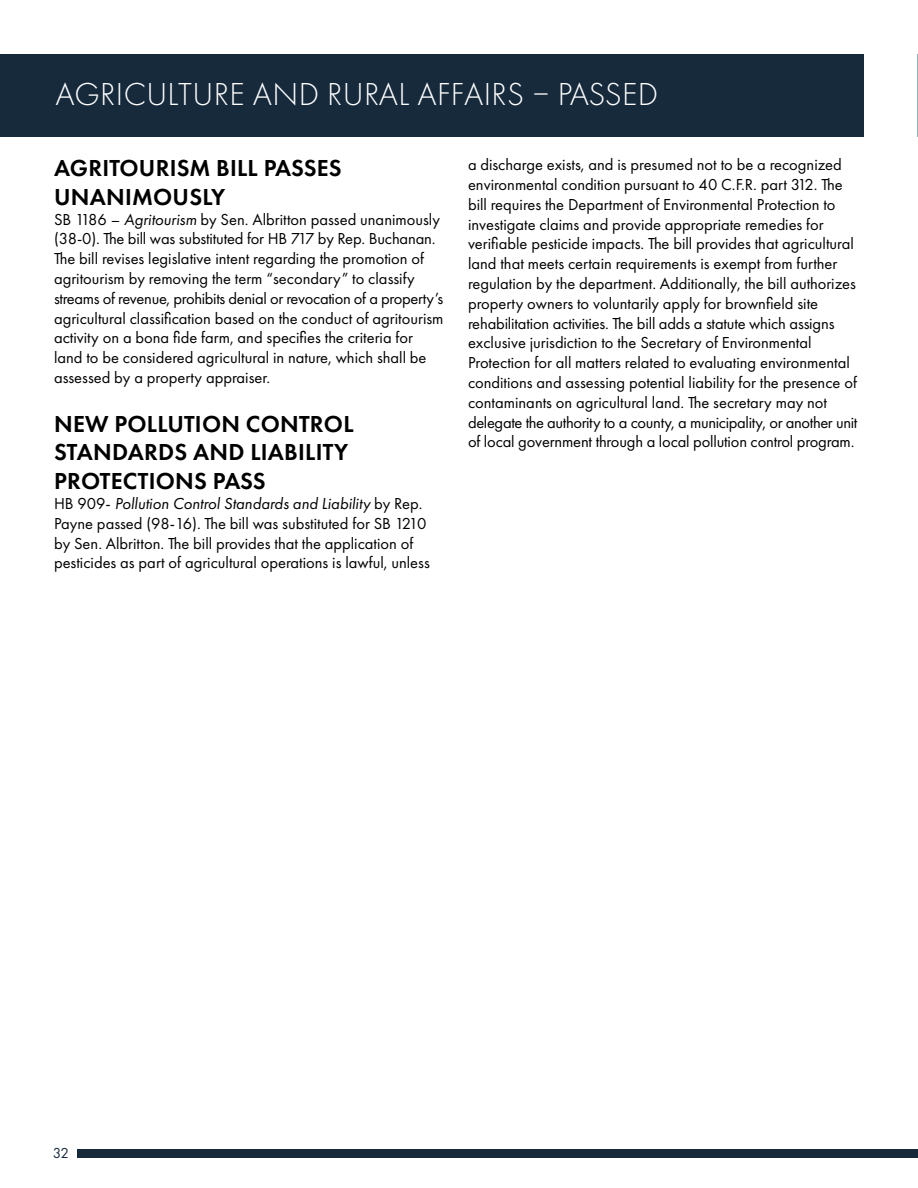
<style>
.page{position:relative;width:918px;height:1188px;background:#fff}
.page>*{position:absolute;margin:0;border:0;box-sizing:border-box;transform-origin:0 0}
.t1{font:300 33px "Futura PT";letter-spacing:.01em;color:#fff}
.t2{font:600 24px/28.8px "Futura PT";letter-spacing:.01em;color:#000}
.t3{font:16.5px/19.8px "Futura PT";color:#000}
.t4{font:15px "Futura PT";color:#162a3c}
.s1{font-style:italic}
</style>
<div class="page">
<div style="left:78px;top:1149px;width:840px;height:9px;background:#162a3c"></div>
<div style="left:0;top:54px;width:864px;height:82px;background:#162a3c"></div>
<hr style="left:917px;top:54px;width:1px;height:82px;background:#89b7bc">
<h1 class="t1" style="left:55px;top:75px;width:604px">AGRICULTURE AND RURAL AFFAIRS – PASSED</h1>
<h2 class="t2" style="left:54px;top:153px;width:289px">AGRITOURISM BILL PASSES<br>UNANIMOUSLY</h2>
<p class="t3" style="left:54px;top:209px;width:391px">SB 1186 – <span class="s1">Agritourism</span> by Sen. Albritton passed unanimously (38-0). The bill was substituted for HB 717 by Rep. Buchanan.<br>The bill revises legislative intent regarding the promotion of agritourism by removing the term “secondary” to classify streams of revenue, prohibits denial or revocation of a property’s agricultural classification based on the conduct of agritourism activity on a bona fide farm, and specifies the criteria for land to be considered agricultural in nature, which shall be assessed by a property appraiser.</p>
<h2 class="t2" style="left:54px;top:409px;width:301px">NEW POLLUTION CONTROL<br>STANDARDS AND LIABILITY<br>PROTECTIONS PASS</h2>
<p class="t3" style="left:54px;top:494px;width:377px">HB 909- <span class="s1">Pollution Control Standards and Liability</span> by Rep.<br>Payne passed (98-16). The bill was substituted for SB 1210 by Sen. Albritton. The bill provides that the application of pesticides as part of agricultural operations is lawful, unless</p>
<p class="t3" style="left:468px;top:155px;width:391px">a discharge exists, and is presumed not to be a recognized environmental condition pursuant to 40 C.F.R. part 312. The bill requires the Department of Environmental Protection to investigate claims and provide appropriate remedies for verifiable pesticide impacts. The bill provides that agricultural land that meets certain requirements is exempt from further regulation by the department. Additionally, the bill authorizes property owners to voluntarily apply for brownfield site rehabilitation activities. The bill adds a statute which assigns exclusive jurisdiction to the Secretary of Environmental Protection for all matters related to evaluating environmental conditions and assessing potential liability for the presence of contaminants on agricultural land. The secretary may not delegate the authority to a county, a municipality, or another unit of local government through a local pollution control program.</p>
<p class="t4" style="left:53px;top:1144px;width:18px">32</p>
</div>
